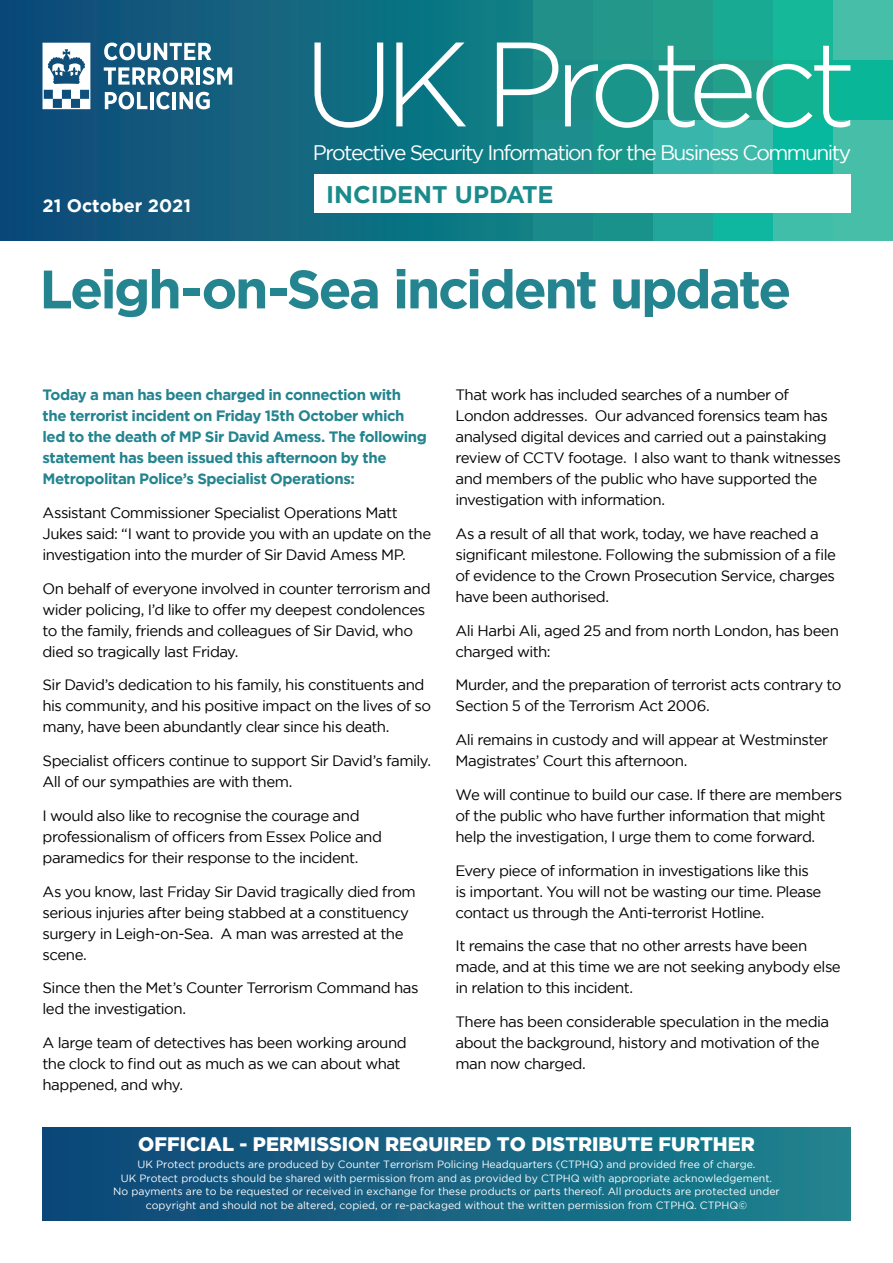
<style>
.page{position:relative;width:893px;height:1263px;background:#fff}
.page>*{position:absolute;margin:0;border:0;box-sizing:border-box;transform-origin:0 0}
.t1{font:300 119.85px "Gotham";letter-spacing:-.09em;color:#fff}
.t2{font:700 54px "Gotham";letter-spacing:-.045em;color:#24848f}
.t3{font:700 24px "Gotham";color:#01878a}
.t4{font:700 24px "Gotham";color:#1b8a8b}
.t5{font:21px "Gotham";letter-spacing:-.075em;color:#fff}
.t6{font:900 19.5px "Gotham";color:#fff}
.t7{font:700 18px "Gotham";color:#fff}
.Body{font:15px/21px "Gotham";letter-spacing:-.035em;color:#000}
.First_para{font:700 15px/21px "Gotham";letter-spacing:-.03em;color:#24848f}
.t8{font:10.5px/13.5px "Gotham";color:#fff;text-align:center}
</style>
<div class="page">
<div style="left:43px;top:1128px;width:807px;height:92px;background:linear-gradient(to right,#0f4678,#1e828e)"></div>
<div style="left:833px;top:0;width:60px;height:60px;background:#46bea8"></div>
<div style="left:833px;top:60px;width:60px;height:60px;background:#09b798"></div>
<div style="left:833px;top:120px;width:60px;height:60px;background:#46bea8"></div>
<div style="left:833px;top:180px;width:60px;height:61px;background:#46bea8"></div>
<div style="left:773px;top:0;width:60px;height:60px;background:#15b999"></div>
<div style="left:773px;top:60px;width:60px;height:60px;background:#12b393"></div>
<div style="left:773px;top:120px;width:60px;height:60px;background:#07b89e"></div>
<div style="left:773px;top:180px;width:60px;height:61px;background:#41beaa"></div>
<div style="left:713px;top:0;width:60px;height:60px;background:#18aa93"></div>
<div style="left:713px;top:60px;width:60px;height:60px;background:#22a08a"></div>
<div style="left:713px;top:120px;width:60px;height:60px;background:#40baab"></div>
<div style="left:713px;top:180px;width:60px;height:61px;background:#0fb7a1"></div>
<div style="left:652px;top:0;width:61px;height:60px;background:#239e8b"></div>
<div style="left:652px;top:60px;width:61px;height:60px;background:#219587"></div>
<div style="left:652px;top:120px;width:61px;height:60px;background:#39b5ab"></div>
<div style="left:652px;top:180px;width:61px;height:61px;background:#22a59b"></div>
<div style="left:592px;top:0;width:60px;height:60px;background:#239789"></div>
<div style="left:592px;top:60px;width:60px;height:60px;background:#199689"></div>
<div style="left:592px;top:120px;width:60px;height:60px;background:#19968a"></div>
<div style="left:592px;top:180px;width:60px;height:61px;background:#19928b"></div>
<div style="left:532px;top:0;width:60px;height:60px;background:#219089"></div>
<div style="left:532px;top:60px;width:60px;height:60px;background:#1b8c88"></div>
<div style="left:532px;top:120px;width:60px;height:60px;background:#1d8d8d"></div>
<div style="left:532px;top:180px;width:60px;height:61px;background:#1b8a8b"></div>
<div style="left:0;top:0;width:532px;height:241px;background:linear-gradient(to right,#124879,#0e8085)"></div>
<svg style="left:104px;top:43px;width:107px;height:17px"></svg>
<svg style="left:104px;top:67px;width:90px;height:18px"></svg>
<hr style="left:196px;top:67px;width:4px;height:18px;background:#fff">
<svg style="left:202px;top:67px;width:30px;height:18px"></svg>
<svg style="left:105px;top:92px;width:42px;height:17px"></svg>
<hr style="left:150px;top:92px;width:4px;height:17px;background:#fff">
<svg style="left:156px;top:92px;width:14px;height:17px"></svg>
<hr style="left:172px;top:92px;width:4px;height:17px;background:#fff">
<svg style="left:180px;top:92px;width:30px;height:17px"></svg>
<svg style="left:43px;top:43px;width:47px;height:66px"></svg>
<div style="left:314px;top:174px;width:536px;height:39px;background:#fff"></div>
<p class="t7" style="left:43px;top:195px;width:150px">21 October 2021</p>
<p class="t1" style="left:303px;top:19px;width:555px">UK Protect</p>
<p class="t5" style="left:313px;top:141px;width:540px">Protective Security Information for the Business Community</p>
<p class="t3" style="left:326px;top:180px;width:263px">NATIONAL BULLETIN</p>
<p class="t4" style="left:326px;top:180px;width:229px">INCIDENT UPDATE</p>
<p class="t2" style="left:39px;top:258px;width:753px">Leigh-on-Sea incident update</p>
<p class="First_para" style="left:43px;top:384px;width:386px">Today a man has been charged in connection with the terrorist incident on Friday 15th October which led to the death of MP Sir David Amess. The following statement has been issued this afternoon by the Metropolitan Police’s Specialist Operations:</p>
<p class="Body" style="left:43px;top:502px;width:390px">Assistant Commissioner Specialist Operations Matt<br>Jukes said: “I want to provide you with an update on the investigation into the murder of Sir David Amess MP.</p>
<p class="Body" style="left:43px;top:577px;width:390px">On behalf of everyone involved in counter terrorism and wider policing, I’d like to offer my deepest condolences to the family, friends and colleagues of Sir David, who died so tragically last Friday.</p>
<p class="Body" style="left:43px;top:674px;width:390px">Sir David’s dedication to his family, his constituents and his community, and his positive impact on the lives of so many, have been abundantly clear since his death.</p>
<p class="Body" style="left:43px;top:750px;width:390px">Specialist officers continue to support Sir David’s family.<br>All of our sympathies are with them.</p>
<p class="Body" style="left:43px;top:805px;width:341px">I would also like to recognise the courage and professionalism of officers from Essex Police and paramedics for their response to the incident.</p>
<p class="Body" style="left:43px;top:881px;width:375px">As you know, last Friday Sir David tragically died from serious injuries after being stabbed at a constituency surgery in Leigh-on-Sea. A man was arrested at the scene.</p>
<p class="Body" style="left:43px;top:977px;width:378px">Since then the Met’s Counter Terrorism Command has led the investigation.</p>
<p class="Body" style="left:43px;top:1032px;width:366px">A large team of detectives has been working around the clock to find out as much as we can about what happened, and why.</p>
<p class="Body" style="left:455px;top:384px;width:387px">That work has included searches of a number of London addresses. Our advanced forensics team has analysed digital devices and carried out a painstaking review of CCTV footage. I also want to thank witnesses and members of the public who have supported the investigation with information.</p>
<p class="Body" style="left:455px;top:523px;width:382px">As a result of all that work, today, we have reached a significant milestone. Following the submission of a file of evidence to the Crown Prosecution Service, charges have been authorised.</p>
<p class="Body" style="left:455px;top:619px;width:385px">Ali Harbi Ali, aged 25 and from north London, has been charged with:</p>
<p class="Body" style="left:455px;top:674px;width:387px">Murder, and the preparation of terrorist acts contrary to<br>Section 5 of the Terrorism Act 2006.</p>
<p class="Body" style="left:455px;top:729px;width:374px">Ali remains in custody and will appear at Westminster<br>Magistrates’ Court this afternoon.</p>
<p class="Body" style="left:455px;top:784px;width:388px">We will continue to build our case. If there are members of the public who have further information that might help the investigation, I urge them to come forward.</p>
<p class="Body" style="left:455px;top:860px;width:367px">Every piece of information in investigations like this is important. You will not be wasting our time. Please contact us through the Anti-terrorist Hotline.</p>
<p class="Body" style="left:455px;top:935px;width:387px">It remains the case that no other arrests have been made, and at this time we are not seeking anybody else in relation to this incident.</p>
<p class="Body" style="left:455px;top:1011px;width:375px">There has been considerable speculation in the media about the background, history and motivation of the man now charged.</p>
<p class="t6" style="left:138px;top:1132px;width:618px">OFFICIAL - PERMISSION REQUIRED TO DISTRIBUTE FURTHER</p>
<p class="t8" style="left:113px;top:1158px;width:668px">UK Protect products are produced by Counter Terrorism Policing Headquarters (CTPHQ) and provided free of charge.<br>UK Protect products should be shared with permission from and as provided by CTPHQ with appropriate acknowledgement.<br>No payments are to be requested or received in exchange for these products or parts thereof. All products are protected under copyright and should not be altered, copied, or re-packaged without the written permission from CTPHQ. CTPHQ©</p>
</div>
